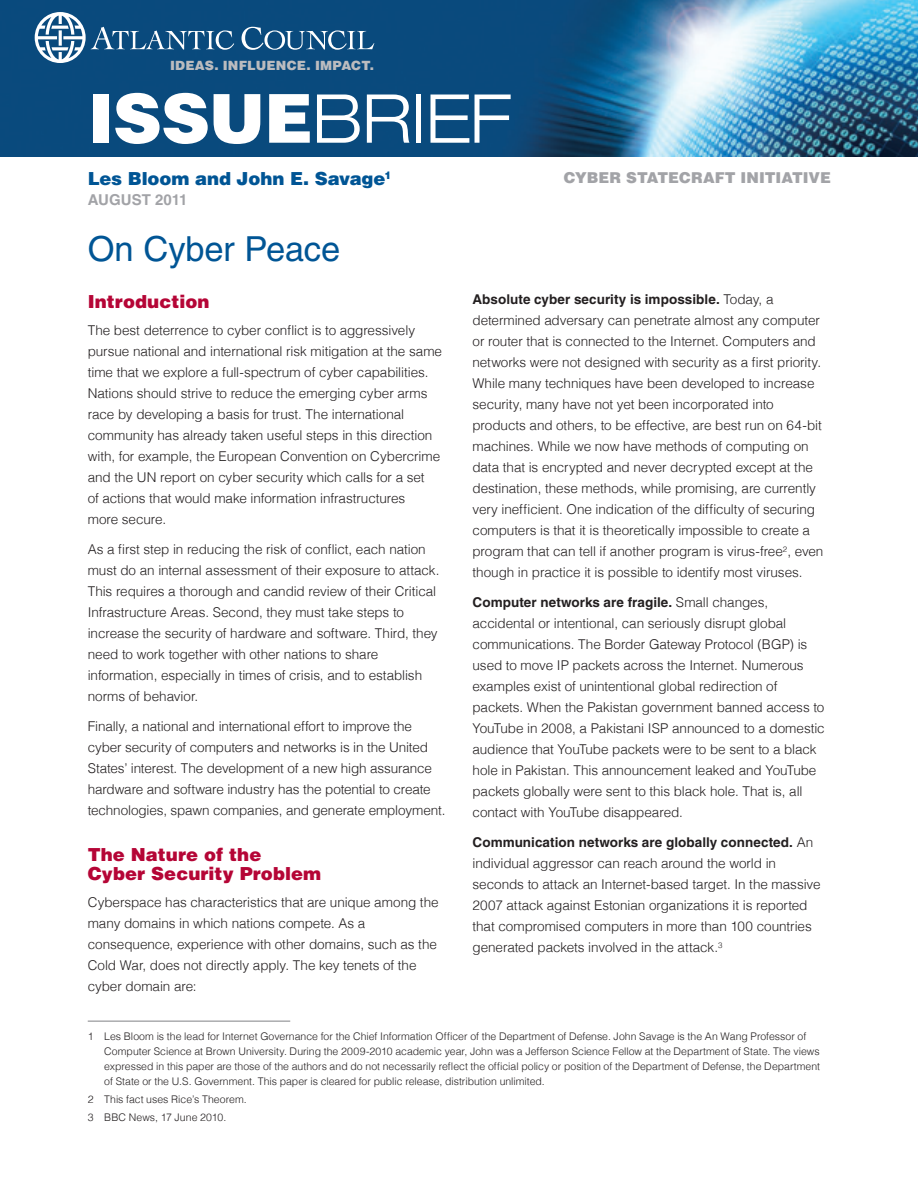
<style>
.page{position:relative;width:918px;height:1188px;background:#fff}
.page>*{position:absolute;margin:0;border:0;box-sizing:border-box;transform-origin:0 0}
.t1{font:900 67.5px "Helvetica";color:#fff}
.t2{font:300 expanded 67.5px "Helvetica Neue";letter-spacing:-.015em;color:#fff}
.t3{font:34.5px "Helvetica";letter-spacing:-.005em;color:#005595}
.t4{font:900 18px/18.8px "Helvetica";letter-spacing:.005em;color:#b50536}
.t5{font:900 18px "Helvetica";letter-spacing:-.01em;color:#005595}
.t6{font:900 15px "Helvetica";color:#a2a3a7}
.t7{font:700 15px "Helvetica";letter-spacing:.005em;color:#a2a3a7}
.t8{font:300 13.5px/21px "Helvetica";letter-spacing:-.005em;color:#231f20}
.t9{font:900 12.75px "Helvetica";letter-spacing:.015em;color:#bbbcbf}
.t10{font:300 10.5px/15px "Helvetica";color:#231f20}
.s1{font-weight:700}
</style>
<div class="page">
<img style="left:0;top:0;width:918px;height:157px">
<svg style="left:35px;top:12px;width:199px;height:51px;background:#346993"></svg>
<svg style="left:242px;top:27px;width:132px;height:23px;background:#3c6f98"></svg>
<hr style="left:88px;top:1021px;width:202px;height:1px;background:#808285">
<p class="t9" style="left:170px;top:57px;width:205px">IDEAS. INFLUENCE. IMPACT.</p>
<h1 class="t1" style="left:88px;top:74px;width:75px">Issue</h1>
<h1 class="t2" style="left:313px;top:78px;width:200px">Brief</h1>
<h3 class="t5" style="left:88px;top:167px;width:305px">Les Bloom and John E. Savage<sup>1</sup></h3>
<p class="t6" style="left:564px;top:168px;width:269px">CYBER STATECRAFT INITIATIVE</p>
<p class="t7" style="left:88px;top:191px;width:101px">AUGUST 2011</p>
<h2 class="t3" style="left:88px;top:229px;width:254px">On Cyber Peace</h2>
<h3 class="t4" style="left:88px;top:292px;width:123px">Introduction</h3>
<p class="t8" style="left:88px;top:320px;width:356px">The best deterrence to cyber conflict is to aggressively pursue national and international risk mitigation at the same time that we explore a full-spectrum of cyber capabilities.<br>Nations should strive to reduce the emerging cyber arms race by developing a basis for trust. The international community has already taken useful steps in this direction with, for example, the European Convention on Cybercrime and the UN report on cyber security which calls for a set<br>of actions that would make information infrastructures<br>more secure.</p>
<p class="t8" style="left:88px;top:539px;width:353px">As a first step in reducing the risk of conflict, each nation must do an internal assessment of their exposure to attack.<br>This requires a thorough and candid review of their Critical Infrastructure Areas. Second, they must take steps to increase the security of hardware and software. Third, they need to work together with other nations to share information, especially in times of crisis, and to establish norms of behavior.</p>
<p class="t8" style="left:88px;top:716px;width:359px">Finally, a national and international effort to improve the cyber security of computers and networks is in the United States’ interest. The development of a new high assurance hardware and software industry has the potential to create technologies, spawn companies, and generate employment.</p>
<h3 class="t4" style="left:88px;top:845px;width:235px">The Nature of the<br>Cyber Security Problem</h3>
<p class="t8" style="left:88px;top:891px;width:352px">Cyberspace has characteristics that are unique among the many domains in which nations compete. As a consequence, experience with other domains, such as the Cold War, does not directly apply. The key tenets of the cyber domain are:</p>
<p class="t8" style="left:472px;top:289px;width:353px"><span class="s1">Absolute cyber security is impossible.</span> Today, a determined adversary can penetrate almost any computer or router that is connected to the Internet. Computers and networks were not designed with security as a first priority.<br>While many techniques have been developed to increase security, many have not yet been incorporated into products and others, to be effective, are best run on 64-bit machines. While we now have methods of computing on data that is encrypted and never decrypted except at the destination, these methods, while promising, are currently very inefficient. One indication of the difficulty of securing computers is that it is theoretically impossible to create a program that can tell if another program is virus-free<sup>2</sup>, even though in practice it is possible to identify most viruses.</p>
<p class="t8" style="left:473px;top:592px;width:354px"><span class="s1">Computer networks are fragile.</span> Small changes, accidental or intentional, can seriously disrupt global communications. The Border Gateway Protocol (BGP) is used to move IP packets across the Internet. Numerous examples exist of unintentional global redirection of packets. When the Pakistan government banned access to YouTube in 2008, a Pakistani ISP announced to a domestic audience that YouTube packets were to be sent to a black hole in Pakistan. This announcement leaked and YouTube packets globally were sent to this black hole. That is, all contact with YouTube disappeared.</p>
<p class="t8" style="left:473px;top:832px;width:350px"><span class="s1">Communication networks are globally connected.</span> An individual aggressor can reach around the world in seconds to attack an Internet-based target. In the massive 2007 attack against Estonian organizations it is reported that compromised computers in more than 100 countries generated packets involved in the attack.<sup>3</sup></p>
<p class="t10" style="left:104px;top:1028px;width:717px;text-indent:-16px">1 Les Bloom is the lead for Internet Governance for the Chief Information Officer of the Department of Defense. John Savage is the An Wang Professor of Computer Science at Brown University. During the 2009-2010 academic year, John was a Jefferson Science Fellow at the Department of State. The views expressed in this paper are those of the authors and do not necessarily reflect the official policy or position of the Department of Defense, the Department of State or the U.S. Government. This paper is cleared for public release, distribution unlimited.</p>
<p class="t10" style="left:88px;top:1090px;width:160px;line-height:18px">2 This fact uses Rice’s Theorem.<br>3 BBC News, 17 June 2010.</p>
</div>
